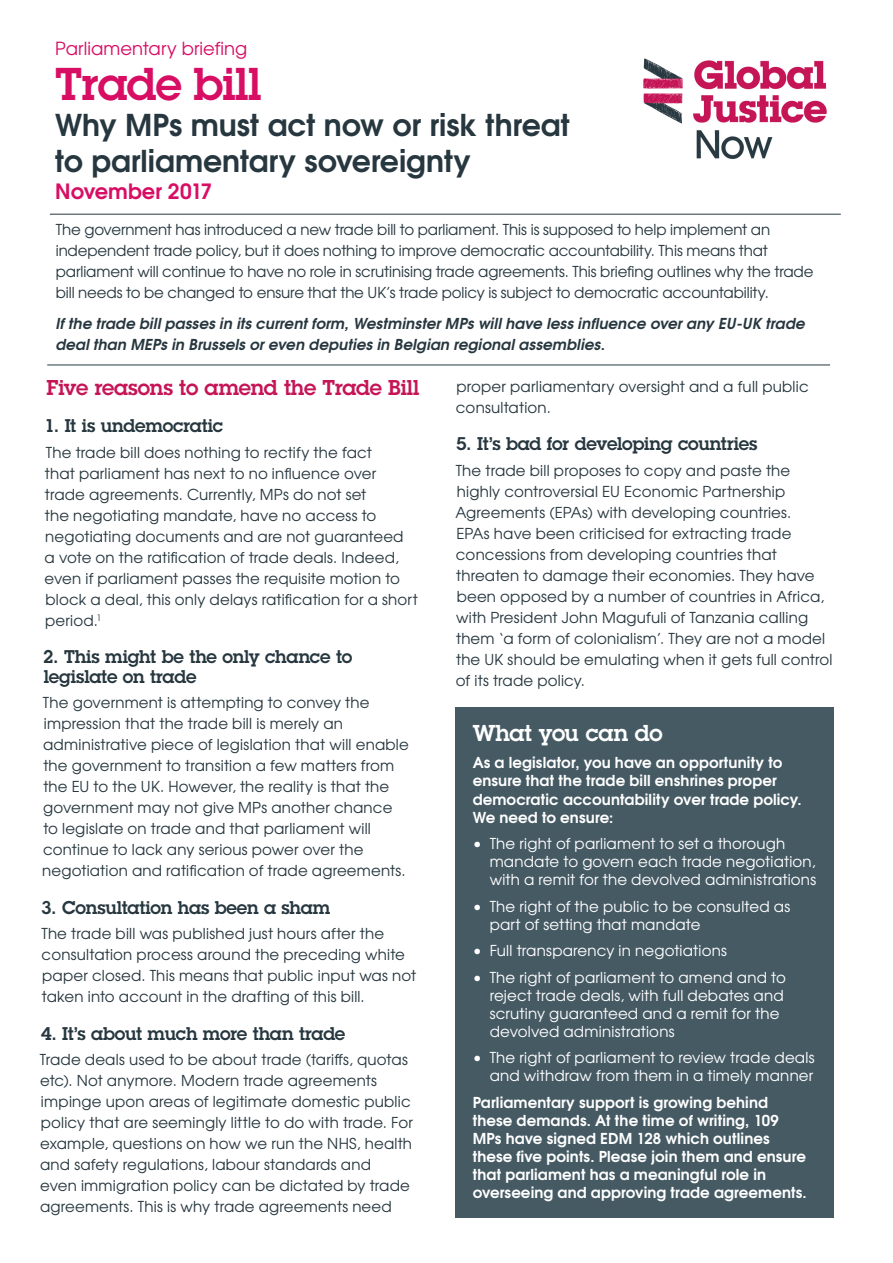
<style>
.page{position:relative;width:893px;height:1263px;background:#fff}
.page>*{position:absolute;margin:0;border:0;box-sizing:border-box;transform-origin:0 0}
.main_head{font:600 45px "Lubalin Graph Std";letter-spacing:-.015em;color:#d80e64}
.date_of_document{font:700 30px/36px "Te X Gyre Adventor";color:#27373f}
.head_A{font:600 22.5px "Lubalin Graph Std";letter-spacing:-.01em;color:#fff}
.body_text{font:600 21px "Lubalin Graph Std";letter-spacing:-.01em;color:#c51556}
.date_of_document-2{font:700 21px "Te X Gyre Adventor";color:#d80e64}
.head_B{font:600 18px/19.5px "Lubalin Graph Std";letter-spacing:-.01em;color:#27373f}
.type_of_document{font:18px "Te X Gyre Adventor";letter-spacing:.005em;color:#d80e64}
.body_text-2{font:15px/21px "Te X Gyre Adventor";letter-spacing:.01em;color:#27373f}
.bullet_body_text{font:15px/18px "Te X Gyre Adventor";letter-spacing:.01em;color:#fff}
.document_summary{font:15px/21px "Te X Gyre Adventor";letter-spacing:-.01em;color:#27373f}
.box_body_text{font:700 15px/18px "Te X Gyre Adventor";letter-spacing:.01em;color:#fff}
.body_text-3{font:italic 700 15px/21px "Te X Gyre Adventor";letter-spacing:.01em;color:#27373f}
</style>
<div class="page">
<hr style="left:47px;top:365px;width:783px;height:1px;background:#27373f">
<img style="left:643px;top:58px;width:184px;height:101px">
<hr style="left:50px;top:214px;width:791px;height:1px;background:#27373f">
<div style="left:456px;top:707px;width:378px;height:511px;background:#465a64"></div>
<p class="type_of_document" style="left:55px;top:34px;width:194px">Parliamentary briefing</p>
<p class="main_head" style="left:55px;top:55px;width:208px">Trade bill</p>
<p class="date_of_document" style="left:55px;top:104px;width:516px">Why MPs must act now or risk threat to parliamentary sovereignty</p>
<p class="date_of_document-2" style="left:55px;top:173px;width:158px">November 2017</p>
<p class="document_summary" style="left:56px;top:218px;width:759px">The government has introduced a new trade bill to parliament. This is supposed to help implement an independent trade policy, but it does nothing to improve democratic accountability. This means that parliament will continue to have no role in scrutinising trade agreements. This briefing outlines why the trade bill needs to be changed to ensure that the UK’s trade policy is subject to democratic accountability.</p>
<p class="body_text-3" style="left:56px;top:311px;width:751px">If the trade bill passes in its current form, Westminster MPs will have less influence over any EU-UK trade deal than MEPs in Brussels or even deputies in Belgian regional assemblies.</p>
<p class="body_text" style="left:47px;top:373px;width:374px">Five reasons to amend the Trade Bill</p>
<p class="head_B" style="left:44px;top:416px;width:180px">1. It is undemocratic</p>
<p class="body_text-2" style="left:45px;top:441px;width:375px">The trade bill does nothing to rectify the fact<br>that parliament has next to no influence over trade agreements. Currently, MPs do not set<br>the negotiating mandate, have no access to negotiating documents and are not guaranteed<br>a vote on the ratification of trade deals. Indeed, even if parliament passes the requisite motion to block a deal, this only delays ratification for a short period.<sup>1</sup></p>
<p class="head_B" style="left:43px;top:647px;width:311px">2. This might be the only chance to legislate on trade</p>
<p class="body_text-2" style="left:42px;top:691px;width:368px">The government is attempting to convey the impression that the trade bill is merely an administrative piece of legislation that will enable the government to transition a few matters from the EU to the UK. However, the reality is that the government may not give MPs another chance to legislate on trade and that parliament will continue to lack any serious power over the negotiation and ratification of trade agreements.</p>
<p class="head_B" style="left:41px;top:897px;width:291px">3. Consultation has been a sham</p>
<p class="body_text-2" style="left:41px;top:922px;width:376px">The trade bill was published just hours after the consultation process around the preceding white paper closed. This means that public input was not taken into account in the drafting of this bill.</p>
<p class="head_B" style="left:41px;top:1023px;width:306px">4. It’s about much more than trade</p>
<p class="body_text-2" style="left:40px;top:1048px;width:375px">Trade deals used to be about trade (tariffs, quotas etc). Not anymore. Modern trade agreements impinge upon areas of legitimate domestic public policy that are seemingly little to do with trade. For example, questions on how we run the NHS, health and safety regulations, labour standards and<br>even immigration policy can be dictated by trade agreements. This is why trade agreements need</p>
<p class="body_text-2" style="left:456px;top:375px;width:354px">proper parliamentary oversight and a full public consultation.</p>
<p class="head_B" style="left:456px;top:434px;width:303px">5. It’s bad for developing countries</p>
<p class="body_text-2" style="left:455px;top:459px;width:379px">The trade bill proposes to copy and paste the highly controversial EU Economic Partnership Agreements (EPAs) with developing countries.<br>EPAs have been criticised for extracting trade concessions from developing countries that threaten to damage their economies. They have been opposed by a number of countries in Africa, with President John Magufuli of Tanzania calling them ‘a form of colonialism’. They are not a model the UK should be emulating when it gets full control of its trade policy.</p>
<p class="head_A" style="left:473px;top:718px;width:191px">What you can do</p>
<p class="box_body_text" style="left:473px;top:752px;width:331px">As a legislator, you have an opportunity to ensure that the trade bill enshrines proper democratic accountability over trade policy.<br>We need to ensure:</p>
<p class="bullet_body_text" style="left:490px;top:833px;width:328px;text-indent:-17px">• The right of parliament to set a thorough mandate to govern each trade negotiation, with a remit for the devolved administrations</p>
<p class="bullet_body_text" style="left:490px;top:896px;width:302px;text-indent:-17px">• The right of the public to be consulted as part of setting that mandate</p>
<p class="bullet_body_text" style="left:473px;top:940px;width:256px">• Full transparency in negotiations</p>
<p class="bullet_body_text" style="left:490px;top:967px;width:298px;text-indent:-17px">• The right of parliament to amend and to reject trade deals, with full debates and scrutiny guaranteed and a remit for the devolved administrations</p>
<p class="bullet_body_text" style="left:473px;top:1047px;width:343px;text-align:right">• The right of parliament to review trade deals and withdraw from them in a timely manner</p>
<p class="box_body_text" style="left:473px;top:1091px;width:336px">Parliamentary support is growing behind these demands. At the time of writing, 109<br>MPs have signed EDM 128 which outlines these five points. Please join them and ensure that parliament has a meaningful role in overseeing and approving trade agreements.</p>
</div>
